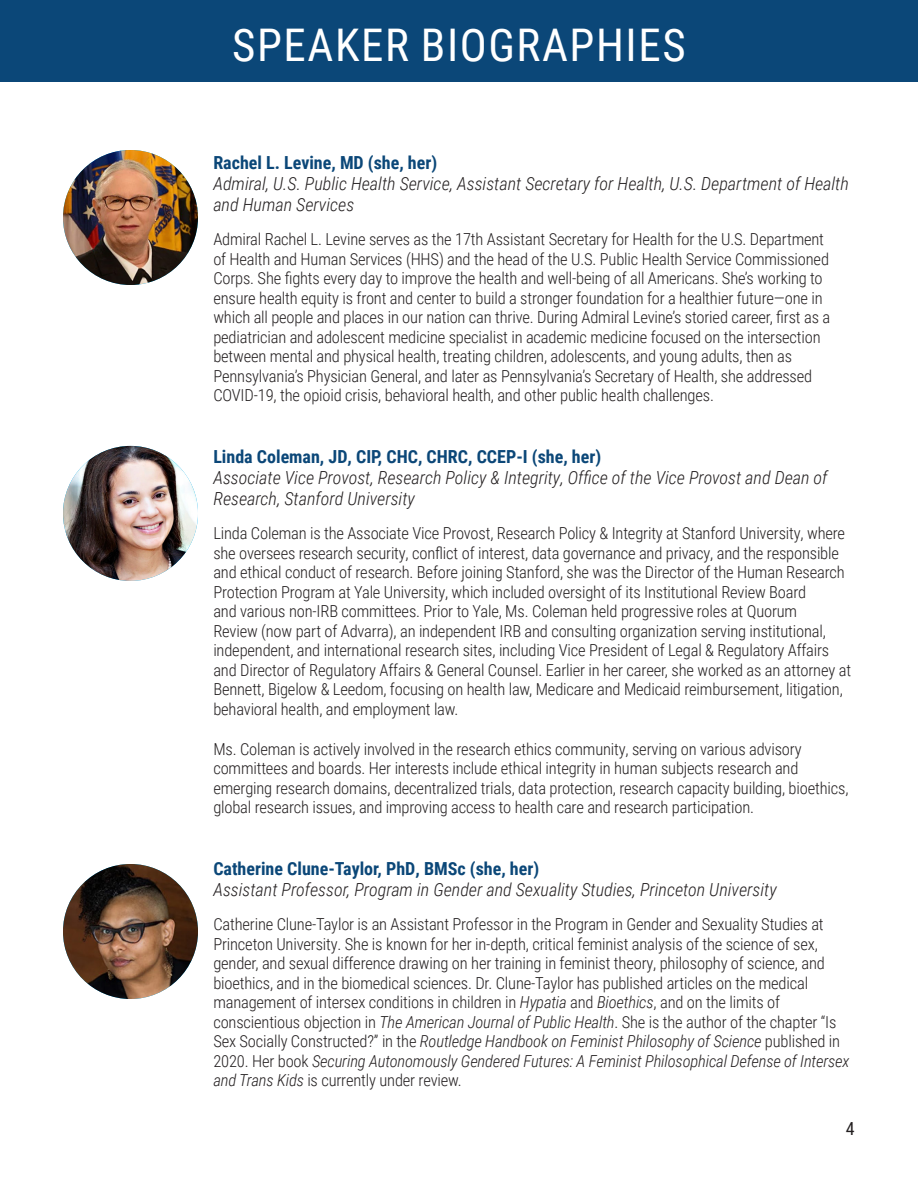
<style>
.page{position:relative;width:918px;height:1188px;background:#fff}
.page>*{position:absolute;margin:0;border:0;box-sizing:border-box;transform-origin:0 0}
.t1{font:45px "Roboto Condensed";letter-spacing:.035em;color:#fff}
.t2{font:italic 300 18px/21px "Roboto Condensed";color:#231f20}
.t3{font:700 18px "Roboto Condensed";color:#0b4778}
.t4{font:18px "Roboto Condensed";color:#231f20}
.t5{font:300 16.5px/19.5px "Roboto Condensed";letter-spacing:-.01em;color:#231f20}
.s1{font-style:italic}
</style>
<div class="page">
<div style="left:0;top:0;width:918px;height:82px;background:#0b4778"></div>
<img style="left:63px;top:150px;width:135px;height:135px;border-radius:68px">
<img style="left:63px;top:864px;width:135px;height:135px;border-radius:68px">
<img style="left:63px;top:446px;width:135px;height:135px;border-radius:68px">
<h2 class="t1" style="left:232px;top:14px;width:455px">SPEAKER BIOGRAPHIES</h2>
<h3 class="t3" style="left:213px;top:150px;width:225px">Rachel L. Levine, MD (she, her)</h3>
<p class="t2" style="left:213px;top:172px;width:637px">Admiral, U.S. Public Health Service, Assistant Secretary for Health, U.S. Department of Health and Human Services</p>
<p class="t5" style="left:213px;top:229px;width:618px">Admiral Rachel L. Levine serves as the 17th Assistant Secretary for Health for the U.S. Department of Health and Human Services (HHS) and the head of the U.S. Public Health Service Commissioned Corps. She fights every day to improve the health and well-being of all Americans. She’s working to ensure health equity is front and center to build a stronger foundation for a healthier future—one in which all people and places in our nation can thrive. During Admiral Levine’s storied career, first as a pediatrician and adolescent medicine specialist in academic medicine focused on the intersection between mental and physical health, treating children, adolescents, and young adults, then as Pennsylvania’s Physician General, and later as Pennsylvania’s Secretary of Health, she addressed COVID-19, the opioid crisis, behavioral health, and other public health challenges.</p>
<h3 class="t3" style="left:213px;top:444px;width:389px">Linda Coleman, JD, CIP, CHC, CHRC, CCEP-I (she, her)</h3>
<p class="t2" style="left:213px;top:466px;width:616px">Associate Vice Provost, Research Policy &amp; Integrity, Office of the Vice Provost and Dean of<br>Research, Stanford University</p>
<p class="t5" style="left:213px;top:523px;width:639px">Linda Coleman is the Associate Vice Provost, Research Policy &amp; Integrity at Stanford University, where she oversees research security, conflict of interest, data governance and privacy, and the responsible and ethical conduct of research. Before joining Stanford, she was the Director of the Human Research Protection Program at Yale University, which included oversight of its Institutional Review Board<br>and various non-IRB committees. Prior to Yale, Ms. Coleman held progressive roles at Quorum<br>Review (now part of Advarra), an independent IRB and consulting organization serving institutional, independent, and international research sites, including Vice President of Legal &amp; Regulatory Affairs and Director of Regulatory Affairs &amp; General Counsel. Earlier in her career, she worked as an attorney at Bennett, Bigelow &amp; Leedom, focusing on health law, Medicare and Medicaid reimbursement, litigation, behavioral health, and employment law.</p>
<p class="t5" style="left:213px;top:738px;width:637px">Ms. Coleman is actively involved in the research ethics community, serving on various advisory committees and boards. Her interests include ethical integrity in human subjects research and emerging research domains, decentralized trials, data protection, research capacity building, bioethics, global research issues, and improving access to health care and research participation.</p>
<h3 class="t3" style="left:213px;top:856px;width:327px">Catherine Clune-Taylor, PhD, BMSc (she, her)</h3>
<p class="t2" style="left:213px;top:878px;width:565px">Assistant Professor, Program in Gender and Sexuality Studies, Princeton University</p>
<p class="t5" style="left:213px;top:914px;width:638px">Catherine Clune-Taylor is an Assistant Professor in the Program in Gender and Sexuality Studies at Princeton University. She is known for her in-depth, critical feminist analysis of the science of sex, gender, and sexual difference drawing on her training in feminist theory, philosophy of science, and bioethics, and in the biomedical sciences. Dr. Clune-Taylor has published articles on the medical management of intersex conditions in children in <span class="s1">Hypatia</span> and <span class="s1">Bioethics</span>, and on the limits of conscientious objection in <span class="s1">The American Journal of Public Health</span>. She is the author of the chapter “Is Sex Socially Constructed?” in the <span class="s1">Routledge Handbook on Feminist Philosophy of Science</span> published in 2020. Her book <span class="s1">Securing Autonomously Gendered Futures: A Feminist Philosophical Defense of Intersex and Trans Kids</span> is currently under review.</p>
<p class="t4" style="left:846px;top:1115px;width:10px">4</p>
</div>
